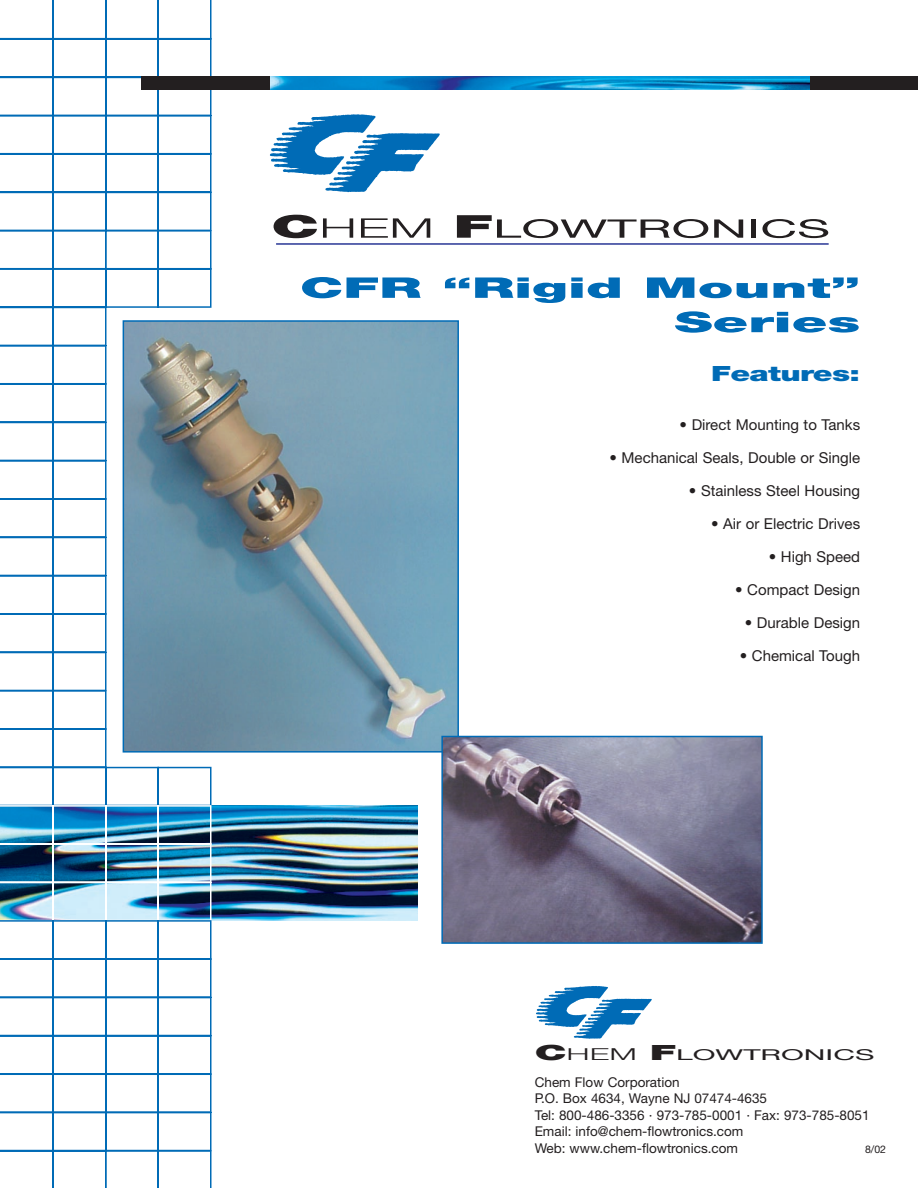
<style>
.page{position:relative;width:918px;height:1188px;background:#fff}
.page>*{position:absolute;margin:0;border:0;box-sizing:border-box;transform-origin:0 0}
.t1{font:900 28.5px/34.3px "Helvetica Neue";color:#006bb6;text-align:right;scale:2 1}
.t2{font:25.5px "Helvetica Neue";color:#231f20;scale:2 1}
.t3{font:900 21px "Helvetica Neue";letter-spacing:-.02em;color:#006bb6;scale:1.5 1}
.t4{font:15px "Helvetica Neue";color:#231f20}
.t5{font:15px "Helvetica Neue";color:#231f20;scale:2 1}
.t6{font:13.5px/16.5px "Helvetica Neue";color:#231f20}
.t7{font:10.5px "Helvetica Neue";color:#231f20}
.s1{font-weight:900;font-size:31.5px}
.s2{font-weight:300;font-size:27px}
.s3{font-weight:900;font-size:21px}
.s4{font-weight:300;font-size:16.5px}
</style>
<div class="page">
<img style="left:212px;top:805px;width:206px;height:115px">
<svg style="left:0;top:0;width:212px;height:229px"></svg>
<svg style="left:0;top:229px;width:212px;height:460px"></svg>
<img style="left:0;top:689px;width:212px;height:230px">
<svg style="left:0;top:919px;width:212px;height:269px"></svg>
<svg style="left:104px;top:1149px;width:108px;height:39px"></svg>
<div style="left:142px;top:76px;width:776px;height:14px;background:#231f20"></div>
<img style="left:270px;top:76px;width:540px;height:14px">
<img style="left:270px;top:114px;width:170px;height:79px">
<hr style="left:276px;top:243px;width:553px;height:2px;background:#293795">
<img style="left:126px;top:323px;width:330px;height:427px">
<div style="left:123px;top:320px;width:336px;height:433px;border:2px solid #006bb6"></div>
<img style="left:444px;top:739px;width:316px;height:202px">
<div style="left:441px;top:736px;width:322px;height:208px;border:2px solid #006bb6"></div>
<img style="left:536px;top:986px;width:116px;height:53px">
<h2 class="t2" style="left:271px;top:219px;width:281px"><span class="s1">C</span><span class="s2">HEM</span> <span class="s1">F</span>LOWTRONICS</h2>
<h1 class="t1" style="left:300px;top:273px;width:282px">CFR “Rigid Mount”<br>Series</h1>
<h3 class="t3" style="left:711px;top:366px;width:101px">Features:</h3>
<p class="t4" style="left:680px;top:420px;width:182px">• Direct Mounting to Tanks</p>
<p class="t4" style="left:610px;top:453px;width:252px">• Mechanical Seals, Double or Single</p>
<p class="t4" style="left:689px;top:486px;width:173px">• Stainless Steel Housing</p>
<p class="t4" style="left:711px;top:519px;width:151px">• Air or Electric Drives</p>
<p class="t4" style="left:769px;top:552px;width:93px">• High Speed</p>
<p class="t4" style="left:735px;top:585px;width:127px">• Compact Design</p>
<p class="t4" style="left:745px;top:618px;width:117px">• Durable Design</p>
<p class="t4" style="left:740px;top:651px;width:122px">• Chemical Tough</p>
<p class="t5" style="left:535px;top:1049px;width:171px"><span class="s3">C</span><span class="s4">HEM</span> <span class="s3">F</span>LOWTRONICS</p>
<p class="t6" style="left:535px;top:1075px;width:336px">Chem Flow Corporation<br>P.O. Box 4634, Wayne NJ 07474-4635<br>Tel: 800-486-3356 · 973-785-0001 · Fax: 973-785-8051<br>Email: info@chem-flowtronics.com<br>Web: www.chem-flowtronics.com</p>
<p class="t7" style="left:865px;top:1145px;width:23px">8/02</p>
</div>
